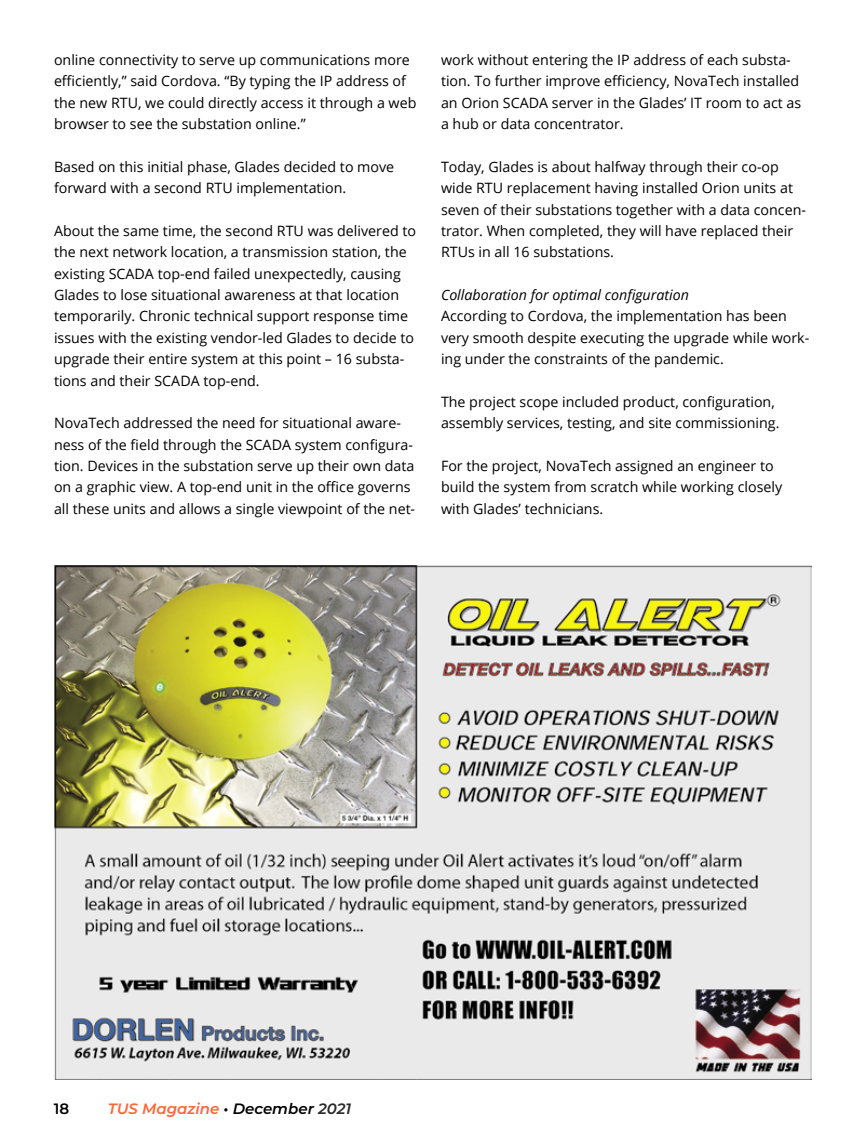
<style>
.page{position:relative;width:864px;height:1134px;background:#fff}
.page>*{position:absolute;margin:0;border:0;box-sizing:border-box;transform-origin:0 0}
.t1{font:italic 600 15px "Montserrat";color:#ff6534}
.t2{font:600 15px "Montserrat";color:#000}
.t3{font:14.25px/21.3px "Open Sans";color:#000}
.t4{font:italic 14.25px "Open Sans";color:#000}
.s1{color:#000}
.s2{color:#292929}
</style>
<div class="page">
<img style="left:54px;top:566px;width:758px;height:514px">
<p class="t3" style="left:54px;top:49px;width:364px">online connectivity to serve up communications more efficiently,” said Cordova. “By typing the IP address of the new RTU, we could directly access it through a web browser to see the substation online.”</p>
<p class="t3" style="left:54px;top:156px;width:342px">Based on this initial phase, Glades decided to move forward with a second RTU implementation.</p>
<p class="t3" style="left:54px;top:220px;width:364px">About the same time, the second RTU was delivered to the next network location, a transmission station, the existing SCADA top-end failed unexpectedly, causing Glades to lose situational awareness at that location temporarily. Chronic technical support response time issues with the existing vendor-led Glades to decide to upgrade their entire system at this point – 16 substa&shy;tions and their SCADA top-end.</p>
<p class="t3" style="left:54px;top:412px;width:363px">NovaTech addressed the need for situational aware&shy;ness of the field through the SCADA system configura&shy;tion. Devices in the substation serve up their own data on a graphic view. A top-end unit in the office governs all these units and allows a single viewpoint of the net-</p>
<p class="t3" style="left:441px;top:49px;width:362px">work without entering the IP address of each substa&shy;tion. To further improve efficiency, NovaTech installed an Orion SCADA server in the Glades’ IT room to act as a hub or data concentrator.</p>
<p class="t3" style="left:441px;top:156px;width:367px">Today, Glades is about halfway through their co-op wide RTU replacement having installed Orion units at seven of their substations together with a data concen&shy;trator. When completed, they will have replaced their RTUs in all 16 substations.</p>
<p class="t4" style="left:441px;top:285px;width:249px">Collaboration for optimal configuration</p>
<p class="t3" style="left:441px;top:305px;width:370px">According to Cordova, the implementation has been very smooth despite executing the upgrade while work&shy;ing under the constraints of the pandemic.</p>
<p class="t3" style="left:441px;top:391px;width:340px">The project scope included product, configuration, assembly services, testing, and site commissioning.</p>
<p class="t3" style="left:441px;top:455px;width:343px">For the project, NovaTech assigned an engineer to build the system from scratch while working closely with Glades’ technicians.</p>
<p class="t2" style="left:54px;top:1098px;width:17px">18</p>
<p class="t1" style="left:108px;top:1098px;width:245px">TUS Magazine <span class="s1">• December</span> <span class="s2">2021</span></p>
</div>
